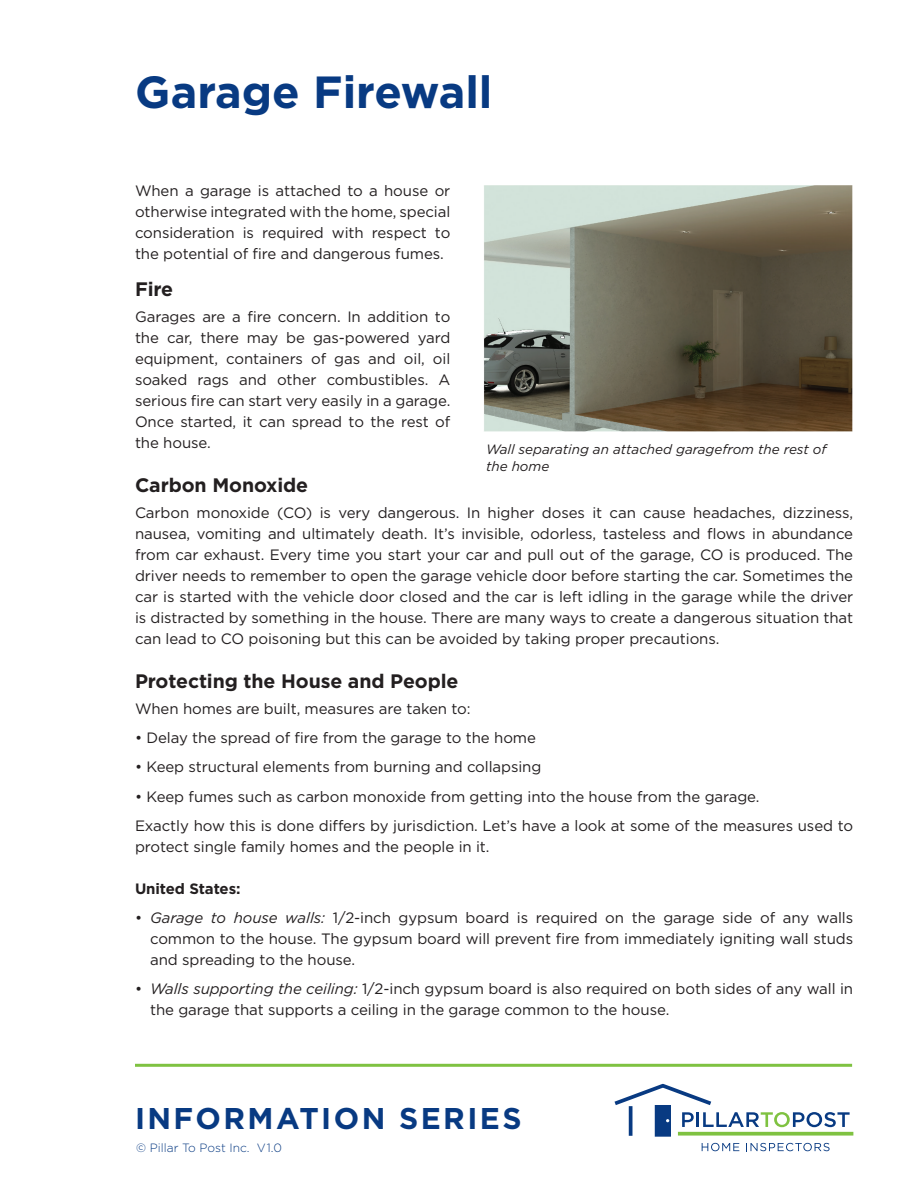
<style>
.page{position:relative;width:918px;height:1188px;background:#fff}
.page>*{position:absolute;margin:0;border:0;box-sizing:border-box;transform-origin:0 0}
.t1{font:700 45px "Gotham";color:#083a82}
.t2{font:700 30px "Gotham";letter-spacing:.08em;color:#083a82}
.t3{font:700 19.5px "Gotham";letter-spacing:-.005em;color:#231f20}
.t4{font:15px/21px "Gotham";letter-spacing:-.005em;color:#231f20;text-align:justify}
.t5{font:700 15px "Gotham";letter-spacing:-.005em;color:#231f20}
.t6{font:italic 13.5px/16.5px "Gotham";color:#231f20}
.t7{font:300 12px "Gotham";color:#083a82}
.s1{font-style:italic}
</style>
<div class="page">
<svg style="left:615px;top:1084px;width:235px;height:53px"></svg>
<svg style="left:702px;top:1143px;width:37px;height:8px"></svg>
<svg style="left:746px;top:1143px;width:84px;height:8px"></svg>
<hr style="left:629px;top:1106px;width:3px;height:30px;background:#083a82">
<svg style="left:678px;top:1132px;width:175px;height:4px"></svg>
<hr style="left:135px;top:1064px;width:717px;height:3px;background:#7fc241">
<img style="left:484px;top:185px;width:368px;height:247px">
<h1 class="t1" style="left:135px;top:66px;width:359px">Garage Firewall</h1>
<p class="t4" style="left:135px;top:180px;width:317px">When a garage is attached to a house or otherwise integrated with the home, special consideration is required with respect to the potential of fire and dangerous fumes.</p>
<h3 class="t3" style="left:135px;top:278px;width:40px">Fire</h3>
<p class="t4" style="left:135px;top:306px;width:317px">Garages are a fire concern. In addition to the car, there may be gas-powered yard equipment, containers of gas and oil, oil soaked rags and other combustibles. A serious fire can start very easily in a garage.<br>Once started, it can spread to the rest of the house.</p>
<h3 class="t3" style="left:135px;top:474px;width:175px">Carbon Monoxide</h3>
<p class="t4" style="left:135px;top:502px;width:720px">Carbon monoxide (CO) is very dangerous. In higher doses it can cause headaches, dizziness, nausea, vomiting and ultimately death. It’s invisible, odorless, tasteless and flows in abundance from car exhaust. Every time you start your car and pull out of the garage, CO is produced. The driver needs to remember to open the garage vehicle door before starting the car. Sometimes the car is started with the vehicle door closed and the car is left idling in the garage while the driver is distracted by something in the house. There are many ways to create a dangerous situation that can lead to CO poisoning but this can be avoided by taking proper precautions.</p>
<h3 class="t3" style="left:135px;top:670px;width:325px">Protecting the House and People</h3>
<p class="t4" style="left:135px;top:698px;width:337px">When homes are built, measures are taken to:</p>
<p class="t4" style="left:135px;top:727px;width:402px">• Delay the spread of fire from the garage to the home</p>
<p class="t4" style="left:135px;top:756px;width:408px">• Keep structural elements from burning and collapsing</p>
<p class="t4" style="left:135px;top:781px;width:720px;line-height:29.1px">• Keep fumes such as carbon monoxide from getting into the house from the garage.<br>Exactly how this is done differs by jurisdiction. Let’s have a look at some of the measures used to</p>
<p class="t4" style="left:135px;top:836px;width:356px">protect single family homes and the people in it.</p>
<p class="t5" style="left:135px;top:880px;width:107px">United States:</p>
<p class="t4" style="left:150px;top:907px;width:705px;text-indent:-15px">• <span class="s1">Garage to house walls:</span> 1/2-inch gypsum board is required on the garage side of any walls common to the house. The gypsum board will prevent fire from immediately igniting wall studs and spreading to the house.</p>
<p class="t4" style="left:150px;top:978px;width:705px;text-indent:-15px">• <span class="s1">Walls supporting the ceiling:</span> 1/2-inch gypsum board is also required on both sides of any wall in the garage that supports a ceiling in the garage common to the house.</p>
<p class="t6" style="left:486px;top:441px;width:342px">Wall separating an attached garagefrom the rest of the home</p>
<h2 class="t2" style="left:135px;top:1101px;width:388px">INFORMATION SERIES</h2>
<p class="t7" style="left:136px;top:1142px;width:147px">© Pillar To Post Inc. V1.0</p>
</div>
